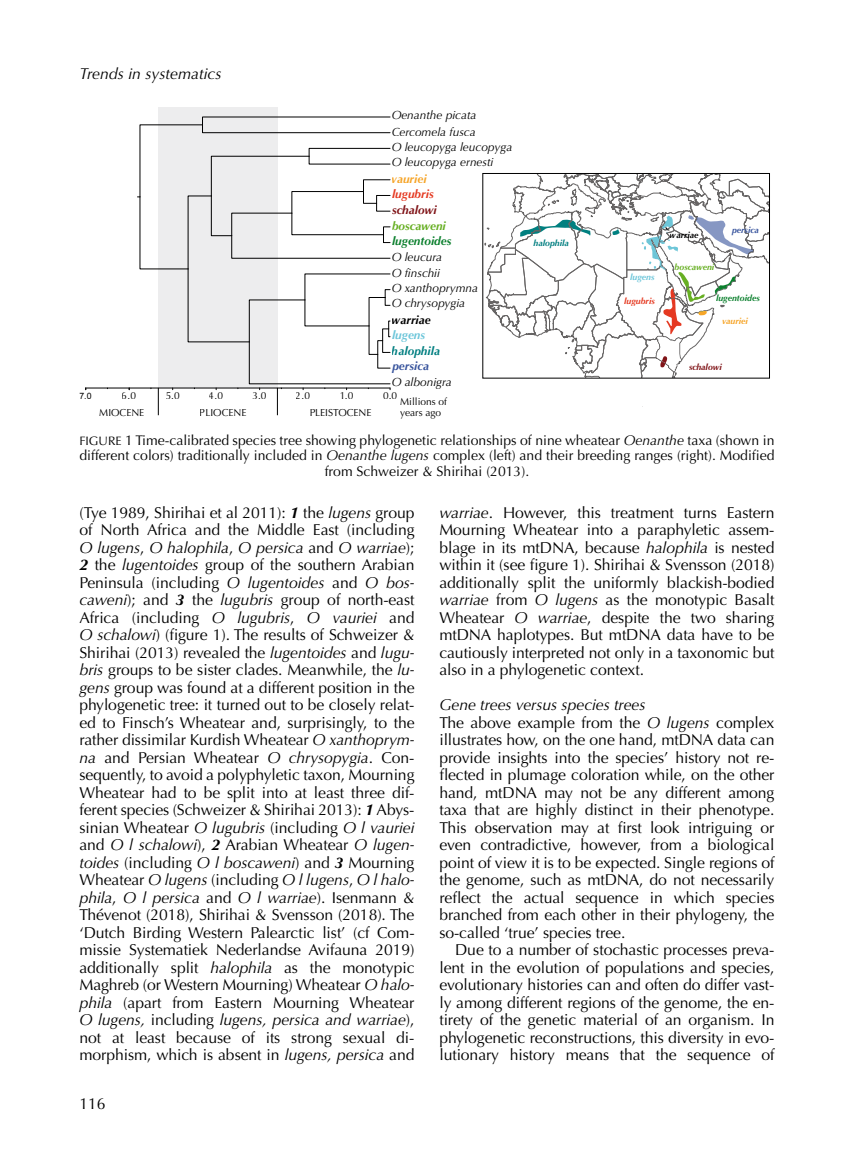
<style>
.page{position:relative;width:844px;height:1166px;background:#fff}
.page>*{position:absolute;margin:0;border:0;box-sizing:border-box;transform-origin:0 0}
.Indents{font:15.75px/17.5px "Optima";letter-spacing:-.005em;color:#000;text-align:justify}
.Normaal{font:italic 15.75px "Optima";letter-spacing:-.005em;color:#000}
.t1{font:14px/15.8px "Optima";color:#000;text-align:center}
.t2{font:italic 11.9px/15.6px "Optima";color:#000}
.t3{font:italic 700 11.9px "Optima";color:#0c802e}
.t4{font:italic 700 11.9px "Optima";color:#67af23}
.t5{font:italic 700 11.9px "Optima";color:#007e80}
.t6{font:italic 700 11.9px "Optima";color:#801418}
.t7{font:italic 700 11.9px "Optima";color:#e53a22}
.t8{font:italic 700 11.9px "Optima";color:#f6a529}
.t9{font:italic 700 11.9px "Optima";color:#38549d}
.t10{font:italic 700 11.9px "Optima";color:#000}
.t11{font:italic 700 11.9px "Optima";color:#6dc6da}
.t12{font:10.15px/11px "Optima";color:#000}
.t13{font:italic 700 8.75px "Optima";color:#0c802e}
.t14{font:italic 700 8.75px "Optima";color:#007e80}
.t15{font:italic 700 8.75px "Optima";color:#67af23}
.t16{font:italic 700 8.75px "Optima";color:#e53a22}
.t17{font:italic 700 8.75px "Optima";color:#801418}
.t18{font:italic 700 8.75px "Optima";color:#38549d}
.t19{font:italic 700 8.75px "Optima";color:#000}
.t20{font:italic 700 8.75px "Optima";color:#f6a529}
.t21{font:italic 700 8.75px "Optima";color:#6dc6da}
.t22{font:8.75px "Arial";color:#000}
.s1{font-size:12.25px}
.s2{font-style:italic}
.s3{font-weight:700;font-style:italic}
</style>
<div class="page">
<div style="left:158px;top:108px;width:119px;height:280px;background:#ededee"></div>
<hr style="left:86px;top:388px;width:304px;height:1px;background:#000">
<svg style="left:137px;top:116px;width:254px;height:299px"></svg>
<svg style="left:482px;top:173px;width:288px;height:206px"></svg>
<p class="Normaal" style="left:79px;top:64px;width:144px">Trends in systematics</p>
<p class="t2" style="left:391px;top:107px;width:86px">Oenanthe picata</p>
<p class="t2" style="left:391px;top:124px;width:86px">Cercomela fusca</p>
<p class="t2" style="left:391px;top:139px;width:122px">O leucopyga leucopyga</p>
<p class="t2" style="left:391px;top:154px;width:103px">O leucopyga ernesti</p>
<p class="t8" style="left:391px;top:172px;width:36px">vauriei</p>
<p class="t7" style="left:392px;top:186px;width:43px">lugubris</p>
<p class="t4" style="left:392px;top:219px;width:55px">boscaweni</p>
<p class="t3" style="left:392px;top:233px;width:61px">lugentoides</p>
<p class="t6" style="left:392px;top:203px;width:46px">schalowi</p>
<p class="t2" style="left:391px;top:249px;width:52px">O leucura</p>
<p class="t2" style="left:391px;top:265px;width:50px">O finschii</p>
<p class="t2" style="left:391px;top:280px;width:88px">O xanthoprymna<br>O chrysopygia</p>
<p class="t10" style="left:391px;top:313px;width:40px">warriae</p>
<p class="t11" style="left:392px;top:328px;width:35px">lugens</p>
<p class="t5" style="left:392px;top:344px;width:49px">halophila</p>
<p class="t9" style="left:392px;top:359px;width:38px">persica</p>
<p class="t2" style="left:391px;top:374px;width:62px">O albonigra</p>
<p class="t22" style="left:79px;top:390px;width:14px">7.0</p>
<p class="t12" style="left:122px;top:390px;width:16px">6.0</p>
<p class="t12" style="left:165px;top:390px;width:16px">5.0</p>
<p class="t12" style="left:209px;top:390px;width:16px">4.0</p>
<p class="t12" style="left:252px;top:390px;width:16px">3.0</p>
<p class="t12" style="left:296px;top:390px;width:16px">2.0</p>
<p class="t12" style="left:339px;top:390px;width:16px">1.0</p>
<p class="t12" style="left:383px;top:390px;width:16px">0.0</p>
<p class="t12" style="left:99px;top:407px;width:47px">MIOCENE</p>
<p class="t12" style="left:400px;top:396px;width:48px">Millions of years ago</p>
<p class="t12" style="left:200px;top:407px;width:48px">PLIOCENE</p>
<p class="t12" style="left:309px;top:407px;width:64px">PLEISTOCENE</p>
<p class="t14" style="left:533px;top:238px;width:37px">halophila</p>
<p class="t21" style="left:630px;top:272px;width:26px">lugens</p>
<p class="t16" style="left:624px;top:295px;width:32px">lugubris</p>
<p class="t19" style="left:669px;top:230px;width:30px">warriae</p>
<p class="t15" style="left:674px;top:262px;width:41px">boscaweni</p>
<p class="t18" style="left:731px;top:225px;width:28px">persica</p>
<p class="t13" style="left:715px;top:293px;width:45px">lugentoides</p>
<p class="t20" style="left:722px;top:315px;width:27px">vauriei</p>
<p class="t17" style="left:688px;top:361px;width:34px">schalowi</p>
<p class="t1" style="left:79px;top:432px;width:696px"><span class="s1">FIGURE</span> 1 Time-calibrated species tree showing phylogenetic relationships of nine wheatear <span class="s2">Oenanthe</span> taxa (shown in different colors) traditionally included in <span class="s2">Oenanthe lugens</span> complex (left) and their breeding ranges (right). Modified from Schweizer &amp; Shirihai (2013).</p>
<p class="Indents" style="left:79px;top:504px;width:336px">(Tye 1989, Shirihai et al 2011): <span class="s3">1</span> the <span class="s2">lugens</span> group of North Africa and the Middle East (including <span class="s2">O lugens</span>, <span class="s2">O halophila</span>, <span class="s2">O persica</span> and <span class="s2">O warriae</span>); <span class="s3">2</span> the <span class="s2">lugentoides</span> group of the southern Arabian Peninsula (including <span class="s2">O lugentoides</span> and <span class="s2">O bos&shy;caweni</span>); and <span class="s3">3</span> the <span class="s2">lugubris</span> group of north-east Africa (including <span class="s2">O lugubris</span>, <span class="s2">O vauriei</span> and <span class="s2">O schalowi</span>) (figure 1). The results of Schweizer &amp; Shirihai (2013) revealed the <span class="s2">lugentoides</span> and <span class="s2">lugu&shy;bris</span> groups to be sister clades. Meanwhile, the <span class="s2">lu&shy;gens</span> group was found at a different position in the phylogenetic tree: it turned out to be closely relat&shy;ed to Finsch’s Wheatear and, surprisingly, to the rather dissimilar Kurdish Wheatear <span class="s2">O xanthoprym&shy;na</span> and Persian Wheatear <span class="s2">O chrysopygia</span>. Con&shy;sequently, to avoid a polyphyletic taxon, Mourning Wheatear had to be split into at least three dif&shy;ferent species (Schweizer &amp; Shirihai 2013): <span class="s3">1</span> Abys&shy;sinian Wheatear <span class="s2">O lugubris</span> (including <span class="s2">O l vauriei </span>and <span class="s2">O l schalowi</span>), <span class="s3">2</span> Arabian Wheatear <span class="s2">O lugen&shy;toides</span> (including <span class="s2">O l boscaweni</span>) and <span class="s3">3</span> Mourning Wheatear <span class="s2">O lugens</span> (including <span class="s2">O l lugens</span>, <span class="s2">O l halo&shy;phila</span>, <span class="s2">O l persica</span> and <span class="s2">O l warriae</span>). Isenmann &amp; Thévenot (2018), Shirihai &amp; Svensson (2018). The ‘Dutch Birding Western Palearctic list’ (cf Com&shy;missie Systematiek Nederlandse Avifauna 2019) additionally split <span class="s2">halophila</span> as the monotypic Maghreb (or Western Mourning) Wheatear <span class="s2">O halo&shy;phila</span> (apart from Eastern Mourning Wheatear <span class="s2">O lugens,</span> including <span class="s2">lugens, persica and warriae</span>), not at least because of its strong sexual di&shy;morphism, which is absent in <span class="s2">lugens, persica</span> and</p>
<p class="Indents" style="left:439px;top:504px;width:336px"><span class="s2">warriae</span>. However, this treatment turns Eastern Mourning Wheatear into a paraphyletic assem&shy;blage in its mtDNA, because <span class="s2">halophila</span> is nested within it (see figure 1). Shirihai &amp; Svensson (2018) additionally split the uniformly blackish-bodied <span class="s2">warriae</span> from <span class="s2">O lugens</span> as the monotypic Basalt Wheatear <span class="s2">O warriae</span>, despite the two sharing mtDNA haplotypes. But mtDNA data have to be cautiously interpreted not only in a taxonomic but also in a phylogenetic context.</p>
<p class="Normaal" style="left:439px;top:696px;width:208px">Gene trees versus species trees</p>
<p class="Indents" style="left:439px;top:714px;width:336px">The above example from the <span class="s2">O lugens</span> complex illustrates how, on the one hand, mtDNA data can provide insights into the species’ history not re&shy;flected in plumage coloration while, on the other hand, mtDNA may not be any different among taxa that are highly distinct in their phenotype.<br>This observation may at first look intriguing or even contradictive, however, from a biological point of view it is to be expected. Single regions of the genome, such as mtDNA, do not necessarily reflect the actual sequence in which species branched from each other in their phylogeny, the so-called ‘true’ species tree.</p>
<p class="Indents" style="left:439px;top:941px;width:336px;text-indent:16px">Due to a number of stochastic processes preva&shy;lent in the evolution of populations and species, evolutionary histories can and often do differ vast&shy;ly among different regions of the genome, the en&shy;tirety of the genetic material of an organism. In phylogenetic reconstructions, this diversity in evo&shy;lutionary history means that the sequence of</p>
<p class="Indents" style="left:79px;top:1095px;width:28px">116</p>
</div>
